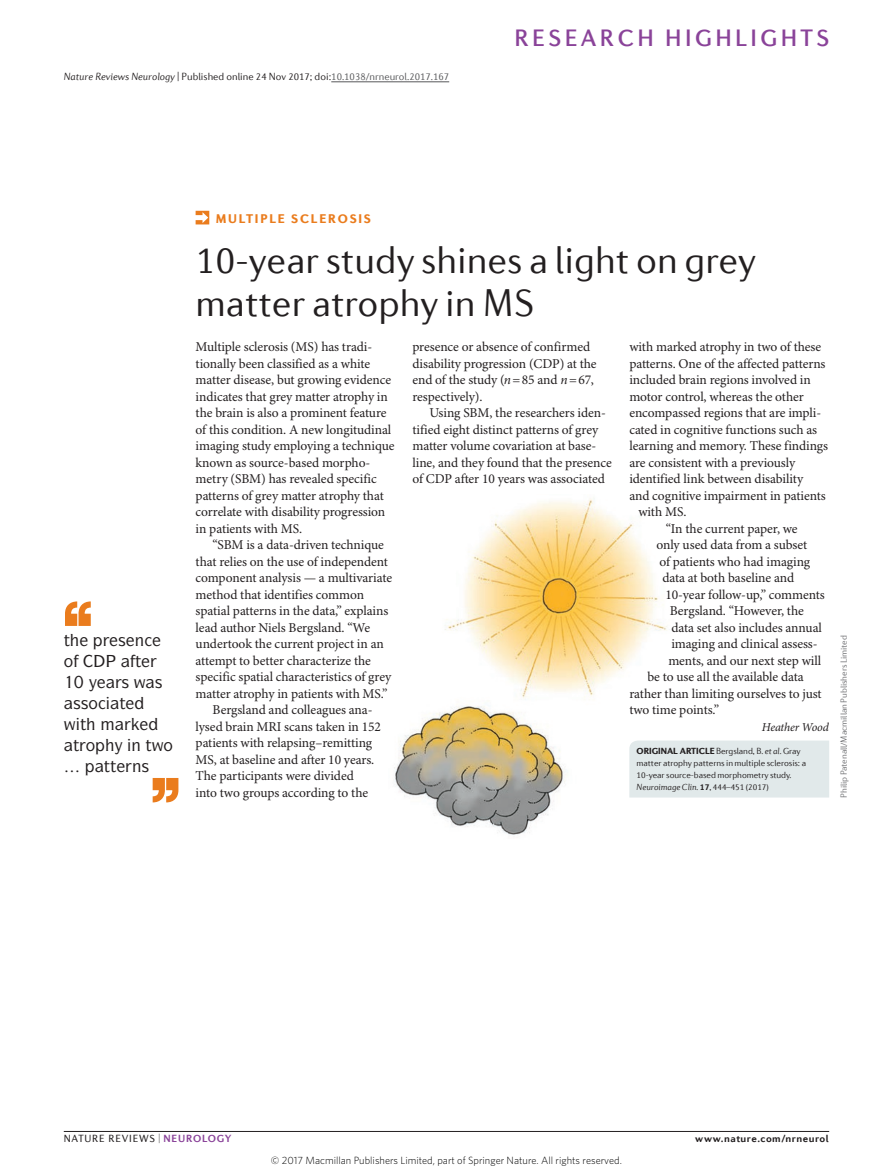
<style>
.page{position:relative;width:893px;height:1174px;background:#fff}
.page>*{position:absolute;margin:0;border:0;box-sizing:border-box;transform-origin:0 0}
.Title{font:300 39px/42px "Diverda Sans Com";color:#231f20}
.t1{font:500 24px "Diverda Sans Com";letter-spacing:.14em;color:#8a4399}
.Pull_quote{font:500 16.5px "ITC Symbol Std";color:#231f20}
.Body_text{font:13.5px/16.5px "Minion Pro";letter-spacing:-.005em;color:#231f20}
.Body_first{font:13.5px/16.5px "Minion Pro";letter-spacing:-.005em;color:#231f20}
.Strapline{font:900 12.75px "Diverda Sans Com";letter-spacing:.14em;color:#ea7c1d}
.Author{font:italic 12px "Minion Pro";letter-spacing:-.01em;color:#231f20}
.AOP_line{font:300 10.5px "Diverda Sans Com";color:#231f20}
.t2{font:300 10.5px "Whitney";color:#000}
.t3{font:10.5px "Diverda Sans Com";letter-spacing:.075em;color:#231f20}
.t4{font:700 10.5px "Diverda Sans Com";letter-spacing:.045em;color:#231f20}
.Info_box_text{font:300 9px/12px "Diverda Sans Com";letter-spacing:-.005em;color:#231f20}
.Credit_line{font:300 9px "Diverda Sans Com";letter-spacing:-.005em;color:#6c6d70}
.s1{font-style:italic}
.s2{color:#57585a}
.s3{font-weight:900}
.s4{font-weight:700}
.s5{font-weight:700;color:#8a4399}
</style>
<div class="page">
<hr style="left:64px;top:1131px;width:765px;height:1px;background:#231f20">
<img style="left:394px;top:498px;width:280px;height:337px">
<svg style="left:153px;top:778px;width:25px;height:24px"></svg>
<svg style="left:65px;top:601px;width:26px;height:25px"></svg>
<svg style="left:196px;top:211px;width:13px;height:13px"></svg>
<div style="left:629px;top:740px;width:200px;height:57px;background:#e1e9ea"></div>
<hr style="left:331px;top:82px;width:118px;height:1px;background:#57585a">
<p class="AOP_line" style="left:64px;top:70px;width:387px"><span class="s1">Nature Reviews Neurology</span> | Published online 24 Nov 2017; doi:<span class="s2">10.1038/nrneurol.2017.167</span></p>
<h2 class="t1" style="left:514px;top:24px;width:316px">RESEARCH HIGHLIGHTS</h2>
<p class="Pull_quote" style="left:73px;top:692px;width:26px">▲▲□</p>
<p class="Pull_quote" style="left:132px;top:734px;width:43px">■ ▼ □</p>
<p class="Pull_quote" style="left:104px;top:755px;width:47px">▼▼ ■▲</p>
<p class="Strapline" style="left:216px;top:211px;width:157px">MULTIPLE SCLEROSIS</p>
<p class="Title" style="left:196px;top:239px;width:562px">10‑year study shines a light on grey matter atrophy in MS</p>
<p class="Body_first" style="left:196px;top:339px;width:200px">Multiple sclerosis (MS) has tradi&shy;tionally been classified as a white matter disease, but growing evidence indicates that grey matter atrophy in the brain is also a prominent feature of this condition. A new longitudinal imaging study employing a technique known as source-based morpho&shy;metry (SBM) has revealed specific patterns of grey matter atrophy that correlate with disability progression in patients with MS.</p>
<p class="Body_text" style="left:196px;top:537px;width:198px;text-indent:17px">“SBM is a data-driven technique that relies on the use of independent component analysis — a multivariate method that identifies common spatial patterns in the data,” explains lead author Niels Bergsland. “We undertook the current project in an attempt to better characterize the specific spatial characteristics of grey matter atrophy in patients with MS.”</p>
<p class="Body_text" style="left:196px;top:702px;width:187px;text-indent:17px">Bergsland and colleagues ana&shy;lysed brain MRI scans taken in 152 patients with relapsing–remitting<br>MS, at baseline and after 10 years.<br>The participants were divided<br>into two groups according to the</p>
<p class="Body_text" style="left:412px;top:339px;width:186px">presence or absence of confirmed disability progression (CDP) at the end of the study (<span class="s1">n</span>=85 and <span class="s1">n</span>=67, respectively).</p>
<p class="Body_text" style="left:412px;top:405px;width:201px;text-indent:17px">Using SBM, the researchers iden&shy;tified eight distinct patterns of grey matter volume covariation at base&shy;line, and they found that the presence of CDP after 10 years was associated</p>
<p class="Body_text" style="left:629px;top:339px;width:193px">with marked atrophy in two of these</p>
<p class="Body_text" style="left:629px;top:356px;width:198px">patterns. One of the affected patterns</p>
<p class="Body_text" style="left:629px;top:372px;width:183px">included brain regions involved in</p>
<p class="Body_text" style="left:629px;top:389px;width:176px">motor control, whereas the other</p>
<p class="Body_text" style="left:629px;top:405px;width:193px">encompassed regions that are impli-</p>
<p class="Body_text" style="left:629px;top:422px;width:189px">cated in cognitive functions such as</p>
<p class="Body_text" style="left:629px;top:438px;width:200px">learning and memory. These findings</p>
<p class="Body_text" style="left:629px;top:455px;width:167px">are consistent with a previously</p>
<p class="Body_text" style="left:629px;top:471px;width:175px">identified link between disability</p>
<p class="Body_text" style="left:629px;top:488px;width:198px">and cognitive impairment in patients</p>
<p class="Body_text" style="left:638px;top:504px;width:50px">with MS.</p>
<p class="Body_text" style="left:666px;top:521px;width:133px">“In the current paper, we</p>
<p class="Body_text" style="left:656px;top:537px;width:152px">only used data from a subset</p>
<p class="Body_text" style="left:659px;top:554px;width:152px">of patients who had imaging</p>
<p class="Body_text" style="left:662px;top:570px;width:133px">data at both baseline and</p>
<p class="Body_text" style="left:665px;top:587px;width:161px">10‑year follow-up,” comments</p>
<p class="Body_text" style="left:670px;top:603px;width:136px">Bergsland. “However, the</p>
<p class="Body_text" style="left:671px;top:620px;width:152px">data set also includes annual</p>
<p class="Body_text" style="left:671px;top:636px;width:148px">imaging and clinical assess-</p>
<p class="Body_text" style="left:668px;top:653px;width:155px">ments, and our next step will</p>
<p class="Body_text" style="left:647px;top:669px;width:158px">be to use all the available data</p>
<p class="Body_text" style="left:629px;top:686px;width:194px">rather than limiting ourselves to just</p>
<p class="Body_text" style="left:629px;top:702px;width:91px">two time points.”</p>
<p class="Author" style="left:762px;top:720px;width:68px">Heather Wood</p>
<p class="Info_box_text" style="left:637px;top:745px;width:171px"><span class="s3">ORIGINAL ARTICLE</span> Bergsland, B. <span class="s1">et al.</span> Gray matter atrophy patterns in multiple sclerosis: a 10‑year source-based morphometry study.<br><span class="s1">Neuroimage Clin.</span> <span class="s4">17</span>, 444–451 (2017)</p>
<p class="Credit_line" style="left:839px;top:797px;width:164px;rotate:-90deg">Philip Patenall/Macmillan Publishers Limited</p>
<p class="t3" style="left:64px;top:1132px;width:169px">NATURE REVIEWS | <span class="s5">NEUROLOGY</span></p>
<p class="t4" style="left:695px;top:1132px;width:135px">www.nature.com/nrneurol</p>
<p class="t2" style="left:271px;top:1153px;width:352px">© 2017 Macmillan Publishers Limited, part of Springer Nature. All rights reserved.</p>
</div>
